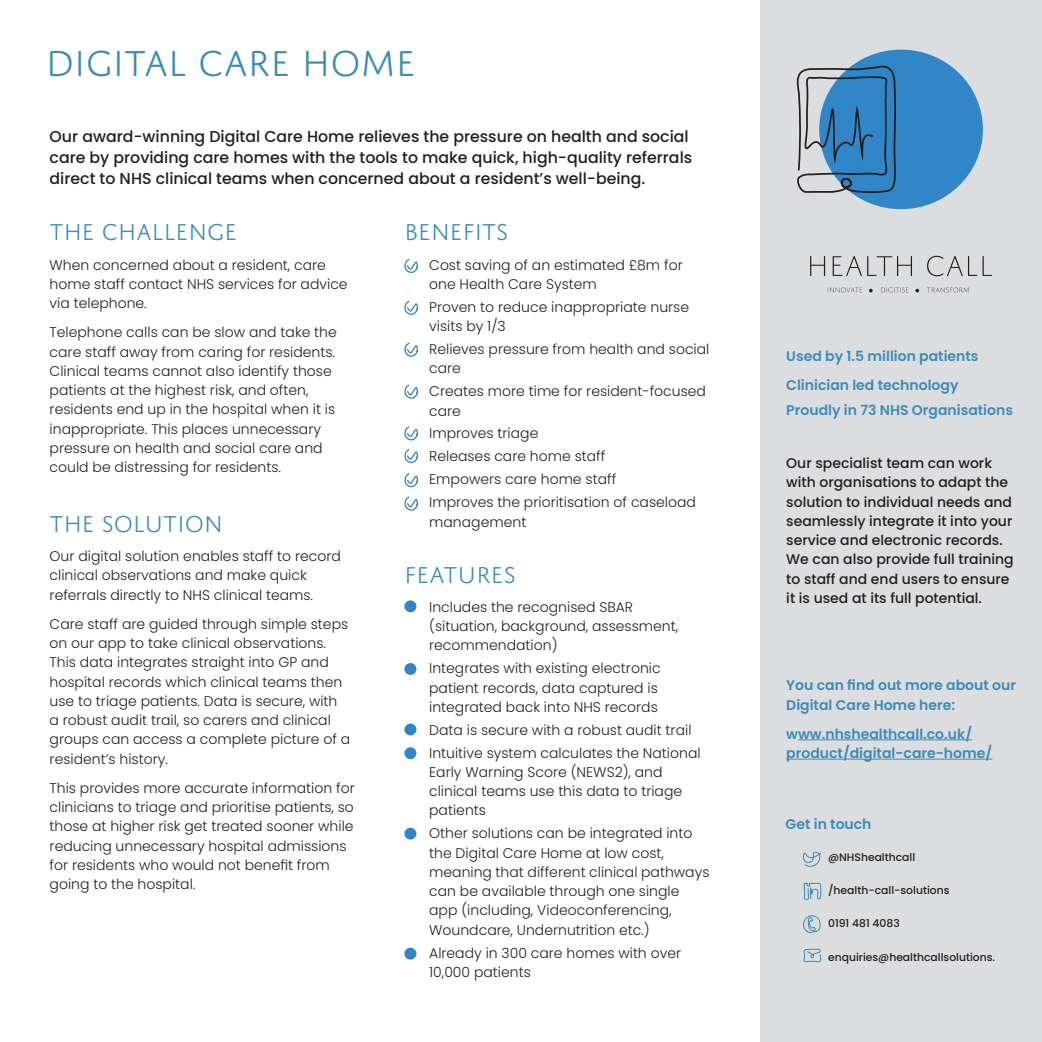
<style>
.page{position:relative;width:1042px;height:1042px;background:#fff}
.page>*{position:absolute;margin:0;border:0;box-sizing:border-box;transform-origin:0 0}
.t1{font:300 38.5px "Domus Titling";color:#3c8bb9}
.t2{font:300 24.5px "Domus Titling";color:#3c8bb9}
.t3{font:500 15.75px/21px "Poppins";color:#231f20}
.t4{font:300 14px/19.2px "Poppins";color:#231f20}
.t5{font:500 14px/19.2px "Poppins";color:#231f20}
.t6{font:600 14px/19.2px "Poppins";color:#3c8bb9}
.t7{font:500 10.85px "Poppins";color:#231f20}
</style>
<div class="page">
<div style="left:761px;top:0;width:281px;height:1042px;background:#dcdddf"></div>
<svg style="left:404px;top:259px;width:14px;height:14px"></svg>
<svg style="left:404px;top:301px;width:14px;height:14px"></svg>
<svg style="left:404px;top:342px;width:14px;height:15px"></svg>
<svg style="left:404px;top:384px;width:14px;height:15px"></svg>
<svg style="left:404px;top:426px;width:14px;height:14px"></svg>
<svg style="left:404px;top:449px;width:14px;height:14px"></svg>
<svg style="left:404px;top:473px;width:14px;height:14px"></svg>
<svg style="left:404px;top:496px;width:14px;height:15px"></svg>
<div style="left:819px;top:50px;width:164px;height:159px;background:#3186c7;border-radius:50%"></div>
<svg style="left:796px;top:49px;width:101px;height:145px"></svg>
<div style="left:404px;top:600px;width:12px;height:12px;background:#3186c7;border-radius:50%"></div>
<div style="left:404px;top:663px;width:12px;height:12px;background:#3186c7;border-radius:50%"></div>
<div style="left:404px;top:723px;width:12px;height:12px;background:#3186c7;border-radius:50%"></div>
<div style="left:404px;top:747px;width:12px;height:12px;background:#3186c7;border-radius:50%"></div>
<div style="left:404px;top:827px;width:12px;height:12px;background:#3186c7;border-radius:50%"></div>
<div style="left:404px;top:947px;width:12px;height:12px;background:#3186c7;border-radius:50%"></div>
<hr style="left:798px;top:739px;width:174px;height:1px;background:#3c8bb9">
<hr style="left:786px;top:759px;width:206px;height:1px;background:#3c8bb9">
<svg style="left:810px;top:256px;width:15px;height:20px"></svg>
<svg style="left:832px;top:256px;width:80px;height:20px"></svg>
<svg style="left:927px;top:256px;width:65px;height:20px"></svg>
<svg style="left:828px;top:287px;width:34px;height:5px"></svg>
<svg style="left:881px;top:287px;width:27px;height:5px"></svg>
<svg style="left:927px;top:287px;width:42px;height:5px"></svg>
<svg style="left:869px;top:289px;width:4px;height:3px"></svg>
<svg style="left:915px;top:289px;width:4px;height:3px"></svg>
<svg style="left:803px;top:851px;width:19px;height:49px"></svg>
<svg style="left:803px;top:915px;width:18px;height:18px"></svg>
<svg style="left:803px;top:948px;width:19px;height:15px"></svg>
<p class="t1" style="left:46px;top:42px;width:371px">DIGITAL CARE HOME</p>
<p class="t3" style="left:50px;top:126px;width:644px">Our award-winning Digital Care Home relieves the pressure on health and social care by providing care homes with the tools to make quick, high-quality referrals direct to NHS clinical teams when concerned about a resident’s well-being.</p>
<p class="t2" style="left:50px;top:219px;width:189px">THE CHALLENGE</p>
<p class="t4" style="left:50px;top:255px;width:299px">When concerned about a resident, care home staff contact NHS services for advice via telephone.</p>
<p class="t4" style="left:50px;top:323px;width:289px">Telephone calls can be slow and take the care staff away from caring for residents.<br>Clinical teams cannot also identify those patients at the highest risk, and often, residents end up in the hospital when it is inappropriate. This places unnecessary pressure on health and social care and could be distressing for residents.</p>
<p class="t2" style="left:50px;top:510px;width:175px">THE SOLUTION</p>
<p class="t4" style="left:50px;top:546px;width:293px">Our digital solution enables staff to record clinical observations and make quick referrals directly to NHS clinical teams.</p>
<p class="t4" style="left:50px;top:614px;width:302px">Care staff are guided through simple steps on our app to take clinical observations.<br>This data integrates straight into GP and hospital records which clinical teams then use to triage patients. Data is secure, with a robust audit trail, so carers and clinical groups can access a complete picture of a resident’s history.</p>
<p class="t4" style="left:50px;top:778px;width:307px">This provides more accurate information for clinicians to triage and prioritise patients, so those at higher risk get treated sooner while reducing unnecessary hospital admissions for residents who would not benefit from going to the hospital.</p>
<p class="t2" style="left:404px;top:219px;width:105px">BENEFITS</p>
<p class="t4" style="left:429px;top:255px;width:255px">Cost saving of an estimated £8m for one Health Care System</p>
<p class="t4" style="left:429px;top:297px;width:261px">Proven to reduce inappropriate nurse visits by 1/3</p>
<p class="t4" style="left:429px;top:339px;width:282px">Relieves pressure from health and social care</p>
<p class="t4" style="left:429px;top:382px;width:278px">Creates more time for resident-focused care</p>
<p class="t4" style="left:429px;top:424px;width:111px">Improves triage</p>
<p class="t4" style="left:429px;top:447px;width:178px">Releases care home staff</p>
<p class="t4" style="left:429px;top:470px;width:188px">Empowers care home staff</p>
<p class="t4" style="left:429px;top:493px;width:268px">Improves the prioritisation of caseload management</p>
<p class="t2" style="left:404px;top:561px;width:113px">FEATURES</p>
<p class="t4" style="left:429px;top:597px;width:250px">Includes the recognised SBAR (situation, background, assessment, recommendation)</p>
<p class="t4" style="left:429px;top:659px;width:233px">Integrates with existing electronic patient records, data captured is integrated back into NHS records</p>
<p class="t4" style="left:429px;top:720px;width:264px">Data is secure with a robust audit trail</p>
<p class="t4" style="left:429px;top:743px;width:273px">Intuitive system calculates the National<br>Early Warning Score (NEWS2), and clinical teams use this data to triage patients</p>
<p class="t4" style="left:429px;top:824px;width:282px">Other solutions can be integrated into the Digital Care Home at low cost, meaning that different clinical pathways can be available through one single app (including, Videoconferencing, Woundcare, Undernutrition etc.)</p>
<p class="t4" style="left:429px;top:943px;width:253px">Already in 300 care homes with over<br>10,000 patients</p>
<p class="t6" style="left:786px;top:347px;width:194px">Used by 1.5 million patients</p>
<p class="t6" style="left:786px;top:376px;width:174px">Clinician led technology</p>
<p class="t6" style="left:786px;top:400px;width:228px">Proudly in 73 NHS Organisations</p>
<p class="t5" style="left:786px;top:454px;width:229px">Our specialist team can work with organisations to adapt the solution to individual needs and seamlessly integrate it into your service and electronic records.<br>We can also provide full training to staff and end users to ensure it is used at its full potential.</p>
<p class="t6" style="left:786px;top:676px;width:231px">You can find out more about our<br>Digital Care Home here:</p>
<p class="t6" style="left:786px;top:724px;width:207px">www.nhshealthcall.co.uk/ product/digital-care-home/</p>
<p class="t6" style="left:785px;top:814px;width:87px">Get in touch</p>
<p class="t7" style="left:828px;top:851px;width:89px">@NHShealthcall</p>
<p class="t7" style="left:828px;top:884px;width:123px">/health-call-solutions</p>
<p class="t7" style="left:828px;top:917px;width:73px">0191 481 4083</p>
<p class="t7" style="left:828px;top:950px;width:169px">enquiries@healthcallsolutions.</p>
</div>
